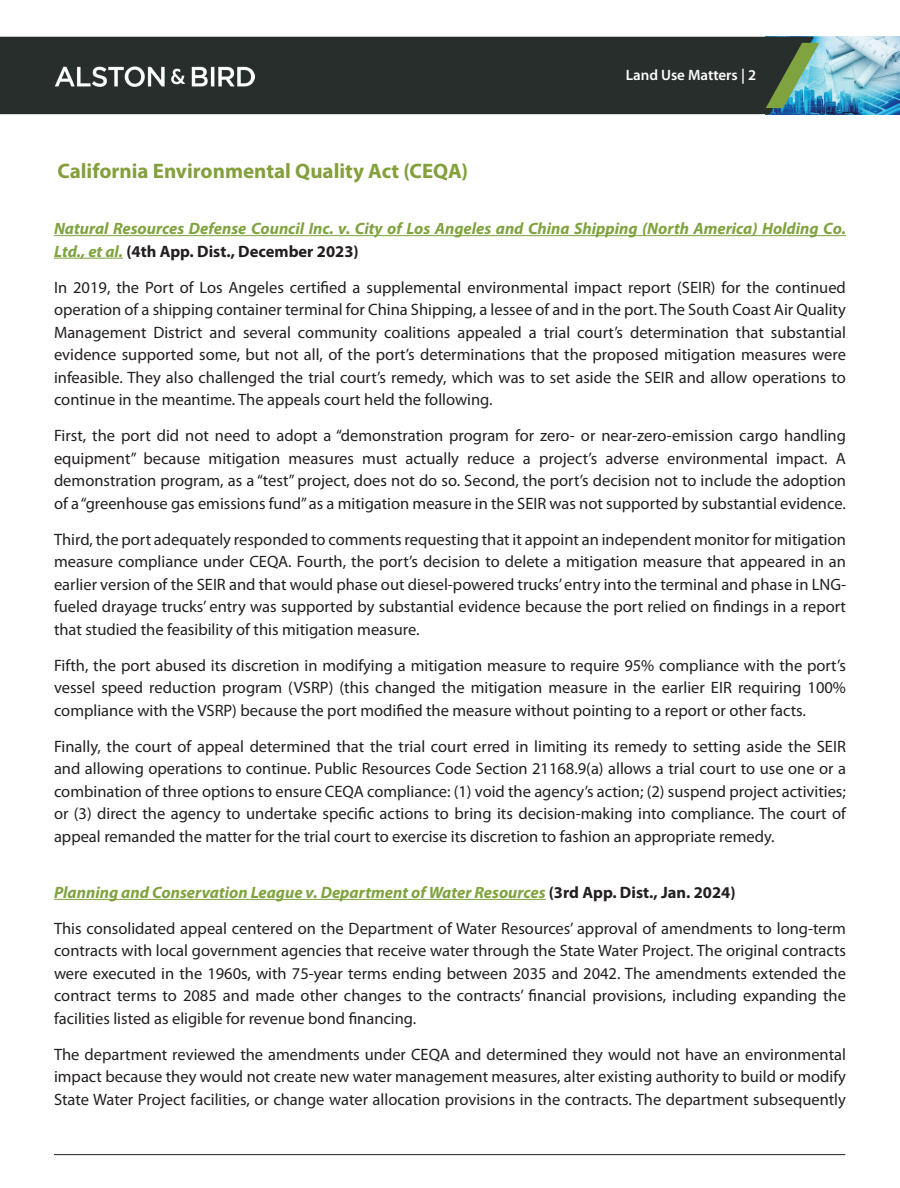
<style>
.page{position:relative;width:900px;height:1188px;background:#fff}
.page>*{position:absolute;margin:0;border:0;box-sizing:border-box;transform-origin:0 0}
.t1{font:700 21px "Myriad Pro";color:#83a03c}
.t2{font:16.5px/22.5px "Myriad Pro";color:#231f20;text-align:justify}
.t3{font:italic 700 16.5px/22.5px "Myriad Pro";color:#7fa33e}
.t4{font:600 15px "Myriad Pro";color:#fff}
.s1{font-style:normal;color:#231f20}
.s2{font-weight:700;font-style:italic;color:#7fa33e}
.s3{font-weight:700}
</style>
<div class="page">
<hr style="left:54px;top:1154px;width:791px;height:1px;background:#231f20">
<img style="left:814px;top:37px;width:85px;height:77px">
<div style="left:0;top:37px;width:814px;height:77px;background:#272e2c"></div>
<svg style="left:766px;top:43px;width:53px;height:65px;background:#55826b"></svg>
<img style="left:54px;top:65px;width:200px;height:23px">
<hr style="left:54px;top:235px;width:792px;height:1px;background:#7fa33e">
<hr style="left:54px;top:258px;width:69px;height:1px;background:#7fa33e">
<hr style="left:54px;top:899px;width:492px;height:1px;background:#7fa33e">
<p class="t4" style="left:626px;top:66px;width:132px">Land Use Matters | 2</p>
<p class="t1" style="left:57px;top:157px;width:412px">California Environmental Quality Act (CEQA)</p>
<p class="t3" style="left:54px;top:217px;width:794px">Natural Resources Defense Council Inc. v. City of Los Angeles and China Shipping (North America) Holding Co.<br>Ltd., et al. <span class="s1">(4th App. Dist., December 2023)</span></p>
<p class="t2" style="left:54px;top:275px;width:794px">In 2019, the Port of Los Angeles certified a supplemental environmental impact report (SEIR) for the continued operation of a shipping container terminal for China Shipping, a lessee of and in the port. The South Coast Air Quality Management District and several community coalitions appealed a trial court’s determination that substantial evidence supported some, but not all, of the port’s determinations that the proposed mitigation measures were infeasible. They also challenged the trial court’s remedy, which was to set aside the SEIR and allow operations to continue in the meantime. The appeals court held the following.</p>
<p class="t2" style="left:54px;top:424px;width:794px">First, the port did not need to adopt a “demonstration program for zero- or near-zero-emission cargo handling equipment” because mitigation measures must actually reduce a project’s adverse environmental impact. A demonstration program, as a “test” project, does not do so. Second, the port’s decision not to include the adoption of a “greenhouse gas emissions fund” as a mitigation measure in the SEIR was not supported by substantial evidence.</p>
<p class="t2" style="left:54px;top:528px;width:794px">Third, the port adequately responded to comments requesting that it appoint an independent monitor for mitigation measure compliance under CEQA. Fourth, the port’s decision to delete a mitigation measure that appeared in an earlier version of the SEIR and that would phase out diesel-powered trucks’ entry into the terminal and phase in LNG&shy;fueled drayage trucks’ entry was supported by substantial evidence because the port relied on findings in a report that studied the feasibility of this mitigation measure.</p>
<p class="t2" style="left:54px;top:654px;width:794px">Fifth, the port abused its discretion in modifying a mitigation measure to require 95% compliance with the port’s vessel speed reduction program (VSRP) (this changed the mitigation measure in the earlier EIR requiring 100% compliance with the VSRP) because the port modified the measure without pointing to a report or other facts.</p>
<p class="t2" style="left:54px;top:735px;width:794px">Finally, the court of appeal determined that the trial court erred in limiting its remedy to setting aside the SEIR and allowing operations to continue. Public Resources Code Section 21168.9(a) allows a trial court to use one or a combination of three options to ensure CEQA compliance: (1) void the agency’s action; (2) suspend project activities; or (3) direct the agency to undertake specific actions to bring its decision-making into compliance. The court of appeal remanded the matter for the trial court to exercise its discretion to fashion an appropriate remedy.</p>
<p class="t2" style="left:54px;top:874px;width:794px;line-height:36px"><span class="s2">Planning and Conservation League v. Department of Water Resources</span> <span class="s3">(3rd App. Dist., Jan. 2024)<br></span>This consolidated appeal centered on the Department of Water Resources’ approval of amendments to long-term</p>
<p class="t2" style="left:54px;top:939px;width:794px">contracts with local government agencies that receive water through the State Water Project. The original contracts were executed in the 1960s, with 75-year terms ending between 2035 and 2042. The amendments extended the contract terms to 2085 and made other changes to the contracts’ financial provisions, including expanding the facilities listed as eligible for revenue bond financing.</p>
<p class="t2" style="left:54px;top:1043px;width:794px">The department reviewed the amendments under CEQA and determined they would not have an environmental impact because they would not create new water management measures, alter existing authority to build or modify State Water Project facilities, or change water allocation provisions in the contracts. The department subsequently</p>
</div>
